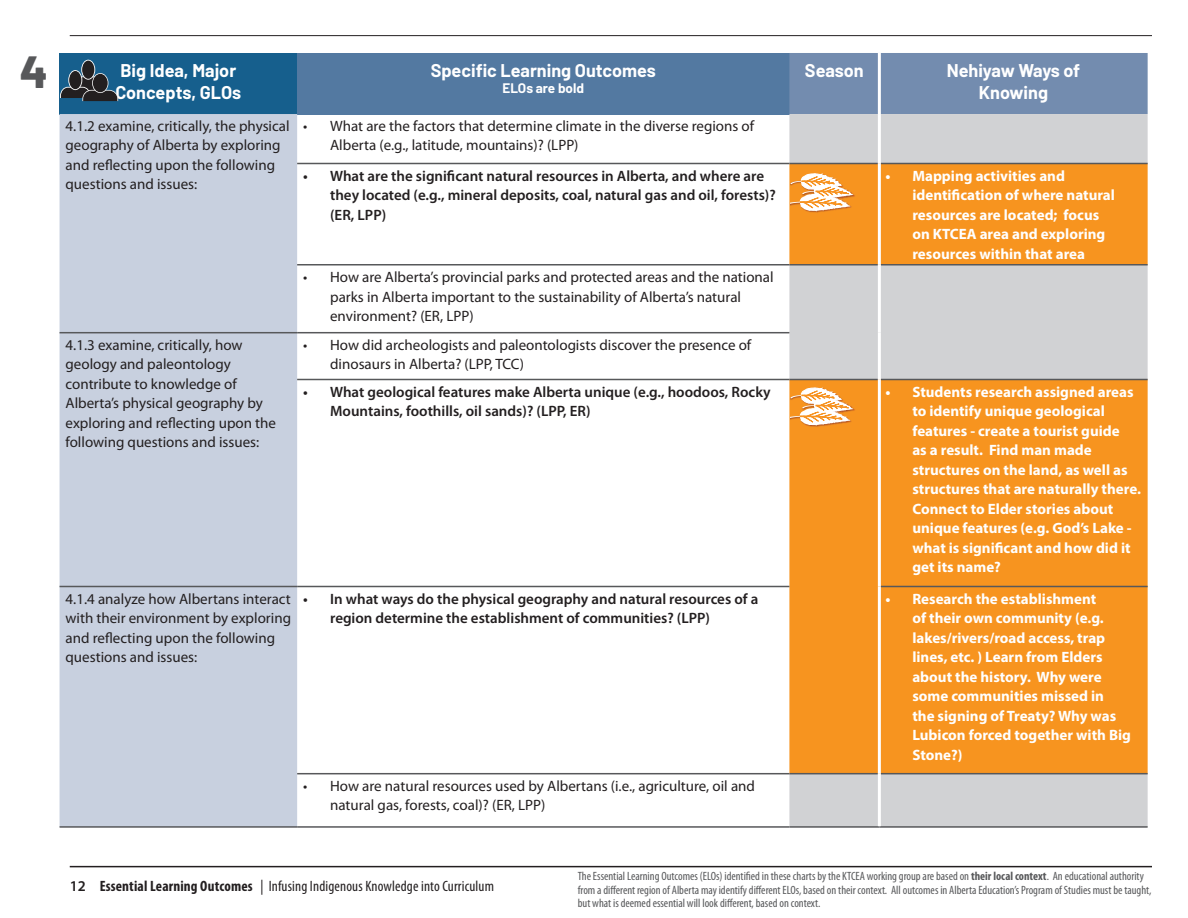
<style>
.page{position:relative;width:1188px;height:918px;background:#fff}
.page>*{position:absolute;margin:0;border:0;box-sizing:border-box;transform-origin:0 0}
.t1{font:800 45px "Barlow";color:#57585a}
.t2{font:700 18px/21.6px "Barlow";color:#fff}
.t3{font:15px/19.5px "Myriad Pro";color:#231f20}
.t4{font:700 15px/19.5px "Myriad Pro";color:#fff}
.t5{font:600 15px/19.5px "Myriad Pro";color:#231f20}
.t6{font:condensed 15px "Myriad Pro";letter-spacing:.01em;color:#231f20}
.t7{font:700 13.5px "Barlow";color:#fff}
.t8{font:condensed 12px/13.5px "Myriad Pro";color:#57585a}
.s1{font-weight:600;font-stretch:normal}
.s2{font-weight:700}
</style>
<div class="page">
<hr style="left:70px;top:866px;width:1082px;height:1px;background:#231f20">
<hr style="left:70px;top:35px;width:1082px;height:1px;background:#231f20">
<div style="left:60px;top:53px;width:237px;height:61px;background:#165f8d"></div>
<div style="left:297px;top:53px;width:492px;height:61px;background:#5379a1"></div>
<div style="left:789px;top:53px;width:359px;height:61px;background:#738caf"></div>
<div style="left:60px;top:114px;width:237px;height:712px;background:#c8d0df"></div>
<div style="left:789px;top:114px;width:359px;height:712px;background:#d1d2d4"></div>
<svg style="left:789px;top:164px;width:359px;height:609px;fill:#f7941f"></svg>
<hr style="left:297px;top:163px;width:492px;height:1px;background:#57585a">
<hr style="left:789px;top:163px;width:89px;height:1px;background:#57585a">
<hr style="left:881px;top:163px;width:267px;height:1px;background:#57585a">
<hr style="left:297px;top:264px;width:492px;height:2px;background:#57585a">
<hr style="left:789px;top:264px;width:89px;height:2px;background:#57585a">
<hr style="left:881px;top:264px;width:267px;height:2px;background:#57585a">
<hr style="left:60px;top:332px;width:237px;height:1px;background:#57585a">
<hr style="left:297px;top:332px;width:492px;height:1px;background:#57585a">
<hr style="left:297px;top:379px;width:492px;height:1px;background:#57585a">
<hr style="left:789px;top:379px;width:89px;height:1px;background:#57585a">
<hr style="left:881px;top:379px;width:267px;height:1px;background:#57585a">
<hr style="left:60px;top:586px;width:237px;height:1px;background:#57585a">
<hr style="left:297px;top:586px;width:492px;height:1px;background:#57585a">
<hr style="left:881px;top:586px;width:267px;height:1px;background:#57585a">
<hr style="left:297px;top:773px;width:492px;height:1px;background:#57585a">
<hr style="left:789px;top:773px;width:89px;height:1px;background:#57585a">
<hr style="left:881px;top:773px;width:267px;height:1px;background:#57585a">
<hr style="left:60px;top:826px;width:237px;height:2px;background:#57585a">
<hr style="left:297px;top:826px;width:492px;height:2px;background:#57585a">
<hr style="left:789px;top:826px;width:90px;height:2px;background:#57585a">
<hr style="left:879px;top:826px;width:269px;height:2px;background:#57585a">
<hr style="left:878px;top:53px;width:3px;height:61px;background:#fff">
<hr style="left:878px;top:114px;width:3px;height:50px;background:#fff">
<hr style="left:878px;top:164px;width:3px;height:101px;background:#fff">
<hr style="left:878px;top:265px;width:3px;height:68px;background:#fff">
<hr style="left:878px;top:333px;width:3px;height:47px;background:#fff">
<hr style="left:878px;top:380px;width:3px;height:206px;background:#fff">
<hr style="left:878px;top:586px;width:3px;height:188px;background:#fff">
<hr style="left:878px;top:774px;width:3px;height:52px;background:#fff">
<svg style="left:60px;top:60px;width:58px;height:41px"></svg>
<img style="left:790px;top:381px;width:4px;height:4px">
<img style="left:794px;top:381px;width:68px;height:48px">
<img style="left:790px;top:385px;width:46px;height:2px">
<svg style="left:790px;top:387px;width:63px;height:42px"></svg>
<img style="left:790px;top:167px;width:4px;height:4px">
<img style="left:794px;top:167px;width:68px;height:47px">
<img style="left:790px;top:171px;width:46px;height:1px">
<svg style="left:790px;top:172px;width:63px;height:42px"></svg>
<h1 class="t1" style="left:20px;top:39px;width:30px">4</h1>
<p class="t2" style="left:115px;top:58px;width:127px">Big Idea, Major<br>Concepts, GLOs</p>
<p class="t2" style="left:431px;top:58px;width:227px">Specific Learning Outcomes</p>
<p class="t7" style="left:502px;top:78px;width:83px">ELOs are bold</p>
<p class="t2" style="left:805px;top:58px;width:60px">Season</p>
<p class="t2" style="left:947px;top:58px;width:135px;text-align:center">Nehiyaw Ways of<br>Knowing</p>
<p class="t3" style="left:66px;top:116px;width:226px">4.1.2 examine, critically, the physical geography of Alberta by exploring and reflecting upon the following questions and issues:</p>
<p class="t3" style="left:330px;top:116px;width:426px;text-indent:-27px">• What are the factors that determine climate in the diverse regions of<br>Alberta (e.g., latitude, mountains)? (LPP)</p>
<p class="t5" style="left:330px;top:166px;width:447px;text-indent:-27px">• What are the significant natural resources in Alberta, and where are they located (e.g., mineral deposits, coal, natural gas and oil, forests)? (ER, LPP)</p>
<p class="t4" style="left:912px;top:165px;width:204px;text-indent:-27px">• Mapping activities and identification of where natural resources are located; focus on KTCEA area and exploring resources within that area</p>
<p class="t3" style="left:330px;top:267px;width:445px;text-indent:-27px">• How are Alberta’s provincial parks and protected areas and the national parks in Alberta important to the sustainability of Alberta’s natural environment? (ER, LPP)</p>
<p class="t3" style="left:66px;top:335px;width:212px">4.1.3 examine, critically, how geology and paleontology contribute to knowledge of<br>Alberta’s physical geography by exploring and reflecting upon the following questions and issues:</p>
<p class="t3" style="left:330px;top:335px;width:423px;text-indent:-27px">• How did archeologists and paleontologists discover the presence of dinosaurs in Alberta? (LPP, TCC)</p>
<p class="t5" style="left:330px;top:382px;width:442px;text-indent:-27px">• What geological features make Alberta unique (e.g., hoodoos, Rocky<br>Mountains, foothills, oil sands)? (LPP, ER)</p>
<p class="t4" style="left:912px;top:381px;width:230px;text-indent:-27px">• Students research assigned areas to identify unique geological features - create a tourist guide<br>as a result. Find man made structures on the land, as well as structures that are naturally there.<br>Connect to Elder stories about unique features (e.g. God’s Lake - what is significant and how did it get its name?</p>
<p class="t3" style="left:66px;top:589px;width:227px">4.1.4 analyze how Albertans interact with their environment by exploring and reflecting upon the following questions and issues:</p>
<p class="t5" style="left:330px;top:589px;width:430px;text-indent:-27px">• In what ways do the physical geography and natural resources of a region determine the establishment of communities? (LPP)</p>
<p class="t4" style="left:912px;top:588px;width:220px;text-indent:-27px">• Research the establishment<br>of their own community (e.g. lakes/rivers/road access, trap lines, etc. ) Learn from Elders about the history. Why were some communities missed in<br>the signing of Treaty? Why was<br>Lubicon forced together with Big<br>Stone?)</p>
<p class="t3" style="left:330px;top:776px;width:426px;text-indent:-27px">• How are natural resources used by Albertans (i.e., agriculture, oil and natural gas, forests, coal)? (ER, LPP)</p>
<p class="t6" style="left:70px;top:877px;width:426px"><span class="s1">12</span> <span class="s2">Essential Learning Outcomes</span> | Infusing Indigenous Knowledge into Curriculum</p>
<p class="t8" style="left:578px;top:870px;width:575px">The Essential Learning Outcomes (ELOs) identified in these charts by the KTCEA working group are based on <span class="s2">their local context</span>. An educational authority from a different region of Alberta may identify different ELOs, based on their context. All outcomes in Alberta Education’s Program of Studies must be taught, but what is deemed essential will look different, based on context.</p>
</div>
